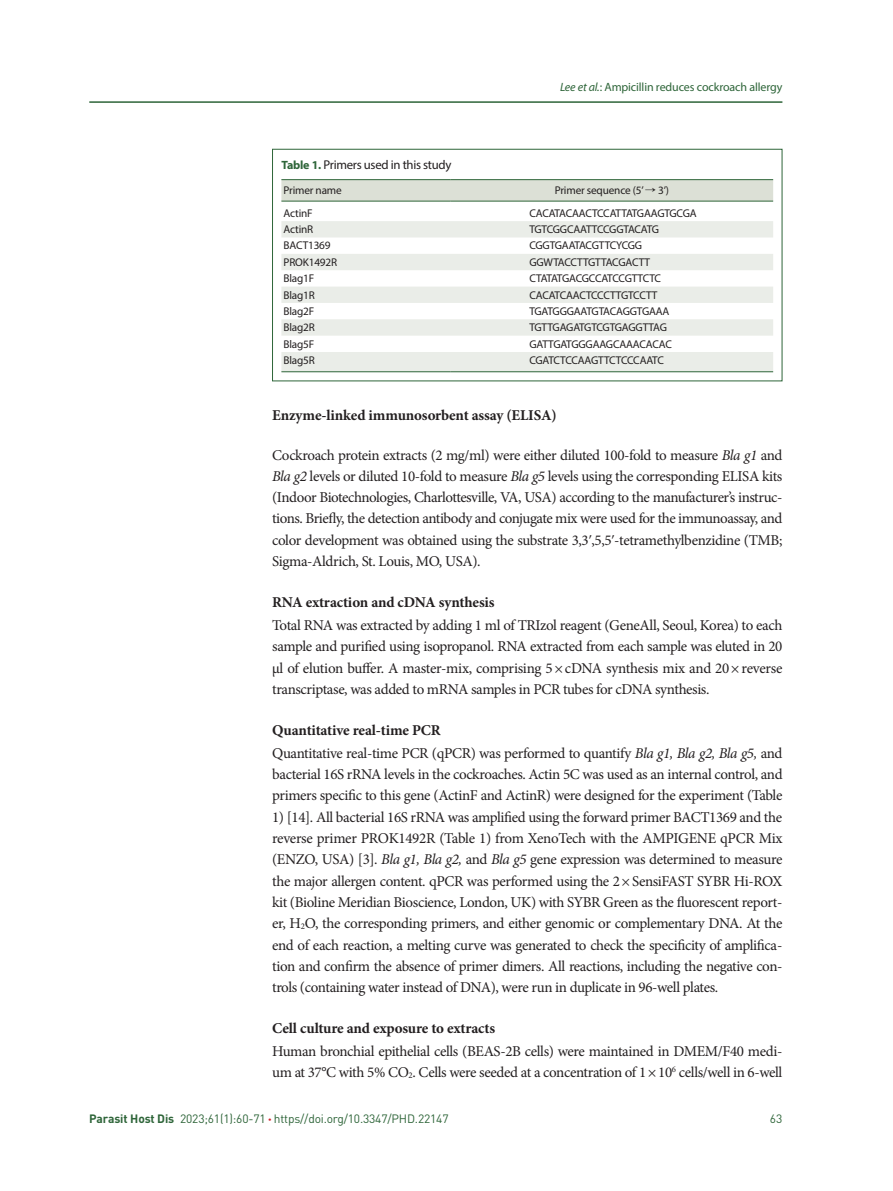
<style>
.page{position:relative;width:893px;height:1191px;background:#fff}
.page>*{position:absolute;margin:0;border:0;box-sizing:border-box;transform-origin:0 0}
.본문{font:15px/21.3px "Minion Pro";letter-spacing:-.025em;color:#231f20;text-align:justify}
.본문_중제목{font:700 15px "Minion Pro";letter-spacing:-.01em;color:#231f20}
.표_제목__그림_설명{font:12.75px "Myriad Pro";letter-spacing:-.025em;color:#231f20}
.t1{font:12px "DIN Pro";letter-spacing:-.015em;color:#2e6539}
.t2{font:12px "Myriad Pro";letter-spacing:-.01em;color:#2e6539}
.표_본문{font:11.25px "Myriad Pro";letter-spacing:-.015em;color:#231f20}
.표_본문-2{font:11.25px "Myriad Pro";letter-spacing:-.035em;color:#231f20}
.s1{font-style:italic}
.s2{font-weight:700;font-size:12px;color:#2e6539}
.s3{font-family:"H Ynam M"}
.s4{font-size:8.7px}
.s5{font-weight:700}
.s6{font-family:"Helvetica Neue LT";font-weight:700;font-stretch:condensed;color:#d1232a}
</style>
<div class="page">
<hr style="left:89px;top:101px;width:693px;height:2px;background:#2e6539">
<svg style="left:281px;top:180px;width:492px;height:21px;background:#d7dcd1"></svg>
<svg style="left:281px;top:221px;width:492px;height:150px;fill:#eaede8"></svg>
<hr style="left:281px;top:179px;width:170px;height:1px;background:#2e6539">
<hr style="left:451px;top:179px;width:322px;height:1px;background:#2e6539">
<hr style="left:281px;top:201px;width:170px;height:1px;background:#2e6539">
<hr style="left:451px;top:201px;width:322px;height:1px;background:#2e6539">
<hr style="left:281px;top:371px;width:170px;height:1px;background:#2e6539">
<hr style="left:451px;top:371px;width:322px;height:1px;background:#2e6539">
<div style="left:272px;top:149px;width:510px;height:232px;border:1px solid #2e6539"></div>
<p class="t2" style="left:560px;top:79px;width:224px"><span class="s1">Lee et al.</span>: Ampicillin reduces cockroach allergy</p>
<p class="표_제목__그림_설명" style="left:281px;top:157px;width:172px"><span class="s2">Table 1.</span> Primers used in this study</p>
<p class="표_본문" style="left:284px;top:183px;width:60px">Primer name</p>
<p class="표_본문" style="left:555px;top:183px;width:116px">Primer sequence (5’ <span class="s3">→</span> 3’)</p>
<p class="표_본문" style="left:284px;top:206px;width:31px">ActinF</p>
<p class="표_본문" style="left:529px;top:206px;width:169px">CACATACAACTCCATTATGAAGTGCGA</p>
<p class="표_본문" style="left:284px;top:222px;width:31px">ActinR</p>
<p class="표_본문-2" style="left:529px;top:222px;width:131px">TGTCGGCAATTCCGGTACATG</p>
<p class="표_본문" style="left:284px;top:239px;width:49px">BACT1369</p>
<p class="표_본문" style="left:529px;top:239px;width:114px">CGGTGAATACGTTCYCGG</p>
<p class="표_본문" style="left:284px;top:255px;width:55px">PROK1492R</p>
<p class="표_본문" style="left:529px;top:255px;width:122px">GGWTACCTTGTTACGACTT</p>
<p class="표_본문" style="left:284px;top:271px;width:32px">Blag1F</p>
<p class="표_본문-2" style="left:529px;top:271px;width:133px">CTATATGACGCCATCCGTTCTC</p>
<p class="표_본문" style="left:284px;top:288px;width:33px">Blag1R</p>
<p class="표_본문" style="left:529px;top:288px;width:130px">CACATCAACTCCCTTGTCCTT</p>
<p class="표_본문" style="left:284px;top:304px;width:32px">Blag2F</p>
<p class="표_본문" style="left:529px;top:304px;width:142px">TGATGGGAATGTACAGGTGAAA</p>
<p class="표_본문" style="left:284px;top:320px;width:33px">Blag2R</p>
<p class="표_본문" style="left:529px;top:320px;width:139px">TGTTGAGATGTCGTGAGGTTAG</p>
<p class="표_본문" style="left:284px;top:337px;width:32px">Blag5F</p>
<p class="표_본문" style="left:529px;top:337px;width:144px">GATTGATGGGAAGCAAACACAC</p>
<p class="표_본문" style="left:284px;top:353px;width:33px">Blag5R</p>
<p class="표_본문-2" style="left:529px;top:353px;width:136px">CGATCTCCAAGTTCTCCCAATC</p>
<p class="본문_중제목" style="left:272px;top:404px;width:286px">Enzyme-linked immunosorbent assay (ELISA)</p>
<p class="본문" style="left:272px;top:444px;width:512px">Cockroach protein extracts (2 mg/ml) were either diluted 100-fold to measure <span class="s1">Bla g1</span> and <span class="s1">Bla g2</span> levels or diluted 10-fold to measure <span class="s1">Bla g5</span> levels using the corresponding ELISA kits (Indoor Biotechnologies, Charlottesville, VA, USA) according to the manufacturer’s instruc&shy;tions. Briefly, the detection antibody and conjugate mix were used for the immunoassay, and color development was obtained using the substrate 3,3ʹ,5,5ʹ-tetramethylbenzidine (TMB; Sigma-Aldrich, St. Louis, MO, USA).</p>
<p class="본문_중제목" style="left:272px;top:591px;width:224px">RNA extraction and cDNA synthesis</p>
<p class="본문" style="left:272px;top:614px;width:512px">Total RNA was extracted by adding 1 ml of TRIzol reagent (GeneAll, Seoul, Korea) to each sample and purified using isopropanol. RNA extracted from each sample was eluted in 20 µl of elution buffer. A master-mix, comprising 5× cDNA synthesis mix and 20× reverse transcriptase, was added to mRNA samples in PCR tubes for cDNA synthesis.</p>
<p class="본문_중제목" style="left:272px;top:719px;width:170px">Quantitative real-time PCR</p>
<p class="본문" style="left:272px;top:742px;width:512px">Quantitative real-time PCR (qPCR) was performed to quantify <span class="s1">Bla g1, Bla g2, Bla g5,</span> and bacterial 16S rRNA levels in the cockroaches. Actin 5C was used as an internal control, and primers specific to this gene (ActinF and ActinR) were designed for the experiment (Table</p>
<p class="본문" style="left:272px;top:806px;width:512px">1) [14]. All bacterial 16S rRNA was amplified using the forward primer BACT1369 and the reverse primer PROK1492R (Table 1) from XenoTech with the AMPIGENE qPCR Mix (ENZO, USA) [3]. <span class="s1">Bla g1, Bla g2,</span> and <span class="s1">Bla g5</span> gene expression was determined to measure the major allergen content. qPCR was performed using the 2× SensiFAST SYBR Hi-ROX kit (Bioline Meridian Bioscience, London, UK) with SYBR Green as the fluorescent report&shy;er, H<span class="s4">2</span>O, the corresponding primers, and either genomic or complementary DNA. At the end of each reaction, a melting curve was generated to check the specificity of amplifica&shy;tion and confirm the absence of primer dimers. All reactions, including the negative con&shy;trols (containing water instead of DNA), were run in duplicate in 96-well plates.</p>
<p class="본문_중제목" style="left:272px;top:1017px;width:225px">Cell culture and exposure to extracts</p>
<p class="본문" style="left:272px;top:1040px;width:512px">Human bronchial epithelial cells (BEAS-2B cells) were maintained in DMEM/F40 medi&shy;um at 37°C with 5% CO<span class="s4">2</span>. Cells were seeded at a concentration of 1× 10<sup>6</sup> cells/well in 6-well</p>
<p class="t1" style="left:89px;top:1110px;width:361px"><span class="s5">Parasit Host Dis</span> 2023;61(1):60-71 <span class="s6">∙</span> https//doi.org/10.3347/PHD.22147</p>
<p class="t1" style="left:770px;top:1110px;width:14px">63</p>
</div>
